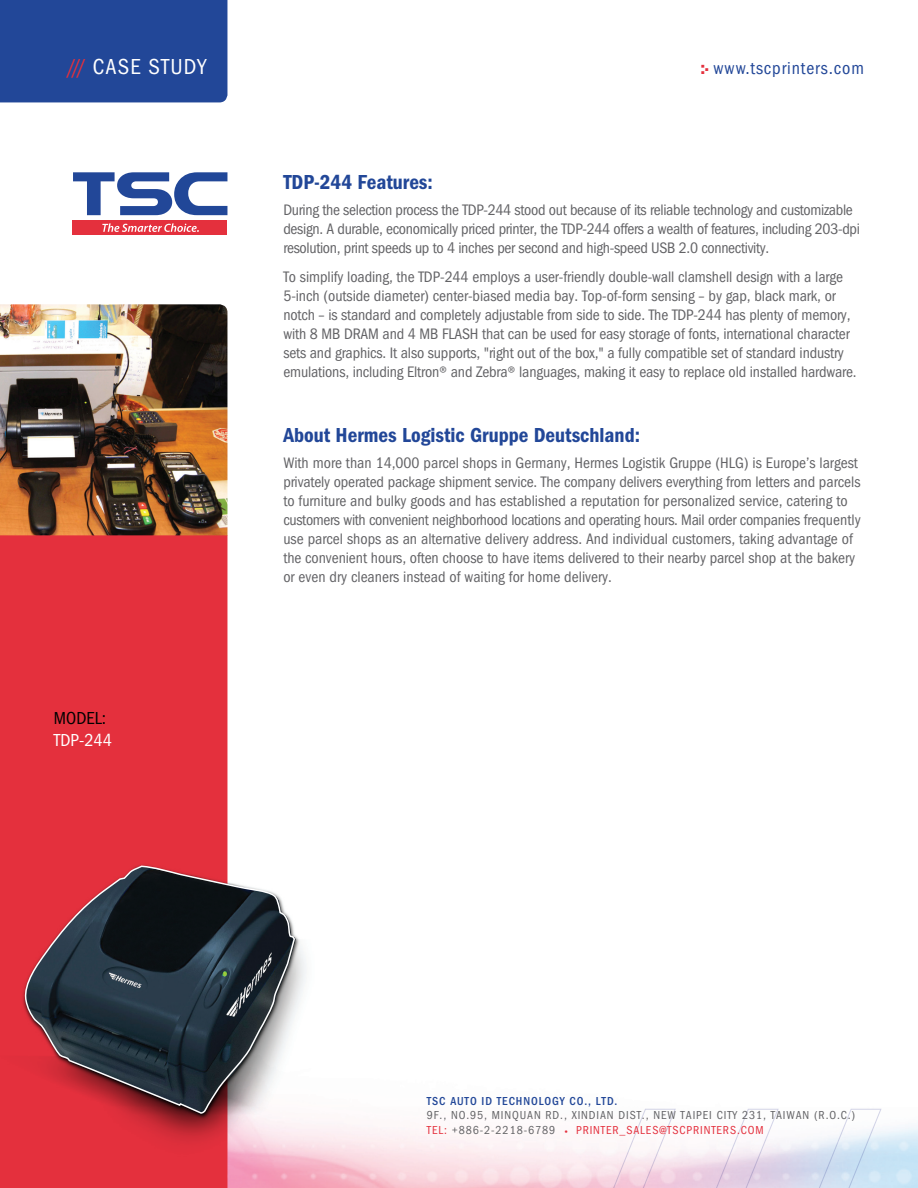
<style>
.page{position:relative;width:918px;height:1188px;background:#fff}
.page>*{position:absolute;margin:0;border:0;box-sizing:border-box;transform-origin:0 0}
.t1{font:condensed 22.5px "Franklin Gothic";letter-spacing:.05em;color:#fff}
.t2{font:600 condensed 21px "Franklin Gothic";color:#224798}
.t3{font:condensed 18px "Franklin Gothic";letter-spacing:.05em;color:#224798}
.t4{font:condensed 18px "Franklin Gothic";color:#fff}
.t5{font:condensed 18px "Franklin Gothic";color:#010101}
.t6{font:condensed 15.75px/18.9px "Franklin Gothic";letter-spacing:-.01em;color:#636366}
.t7{font:condensed 12px/14.4px "Franklin Gothic";letter-spacing:.075em;color:#636366}
.t8{font:500 condensed 12px "Franklin Gothic";letter-spacing:.075em;color:#224798}
.s1{color:#e4303d}
.s2{font-weight:600;font-stretch:normal;color:#e4303d}
.s3{font-weight:600;font-stretch:normal;font-size:7.05px;color:#e4303d}
</style>
<div class="page">
<img style="left:227px;top:1108px;width:691px;height:79px">
<img style="left:0;top:1187px;width:918px;height:1px">
<svg style="left:486px;top:1109px;width:395px;height:79px"></svg>
<div style="left:72px;top:221px;width:155px;height:14px;background:#e4303d"></div>
<svg style="left:73px;top:172px;width:154px;height:43px"></svg>
<svg style="left:102px;top:223px;width:97px;height:9px"></svg>
<div style="left:0;top:0;width:227px;height:102px;background:#224798"></div>
<div style="left:0;top:535px;width:227px;height:653px;background:#e4303d"></div>
<img style="left:0;top:304px;width:227px;height:231px">
<img style="left:0;top:822px;width:338px;height:354px">
<svg style="left:21px;top:864px;width:275px;height:251px;background:#60444d"></svg>
<h1 class="t1" style="left:67px;top:54px;width:141px"><span class="s1">///</span> CASE STUDY</h1>
<p class="t5" style="left:54px;top:708px;width:54px">MODEL:</p>
<p class="t4" style="left:54px;top:730px;width:59px">TDP-244</p>
<p class="t3" style="left:700px;top:58px;width:165px"><span class="s2">:</span><sup>.</sup> www.tscprinters.com</p>
<h2 class="t2" style="left:283px;top:170px;width:151px">TDP-244 Features:</h2>
<p class="t6" style="left:283px;top:201px;width:578px">During the selection process the TDP-244 stood out because of its reliable technology and customizable design. A durable, economically priced printer, the TDP-244 offers a wealth of features, including 203-dpi resolution, print speeds up to 4 inches per second and high-speed USB 2.0 connectivity.</p>
<p class="t6" style="left:283px;top:268px;width:575px">To simplify loading, the TDP-244 employs a user-friendly double-wall clamshell design with a large 5-inch (outside diameter) center-biased media bay. Top-of-form sensing – by gap, black mark, or notch – is standard and completely adjustable from side to side. The TDP-244 has plenty of memory, with 8 MB DRAM and 4 MB FLASH that can be used for easy storage of fonts, international character sets and graphics. It also supports, "right out of the box," a fully compatible set of standard industry emulations, including Eltron® and Zebra® languages, making it easy to replace old installed hardware.</p>
<h2 class="t2" style="left:283px;top:423px;width:358px">About Hermes Logistic Gruppe Deutschland:</h2>
<p class="t6" style="left:283px;top:454px;width:579px">With more than 14,000 parcel shops in Germany, Hermes Logistik Gruppe (HLG) is Europe’s largest privately operated package shipment service. The company delivers everything from letters and parcels to furniture and bulky goods and has established a reputation for personalized service, catering to customers with convenient neighborhood locations and operating hours. Mail order companies frequently use parcel shops as an alternative delivery address. And individual customers, taking advantage of the convenient hours, often choose to have items delivered to their nearby parcel shop at the bakery or even dry cleaners instead of waiting for home delivery.</p>
<p class="t8" style="left:427px;top:1094px;width:192px">TSC AUTO ID TECHNOLOGY CO., LTD.</p>
<p class="t7" style="left:427px;top:1108px;width:430px">9F., NO.95, MINQUAN RD., XINDIAN DIST., NEW TAIPEI CITY 231, TAIWAN (R.O.C.)<br><span class="s1">TEL:</span> +886-2-2218-6789 <span class="s3">•</span> <span class="s1">PRINTER_SALES@TSCPRINTERS.COM</span></p>
</div>
